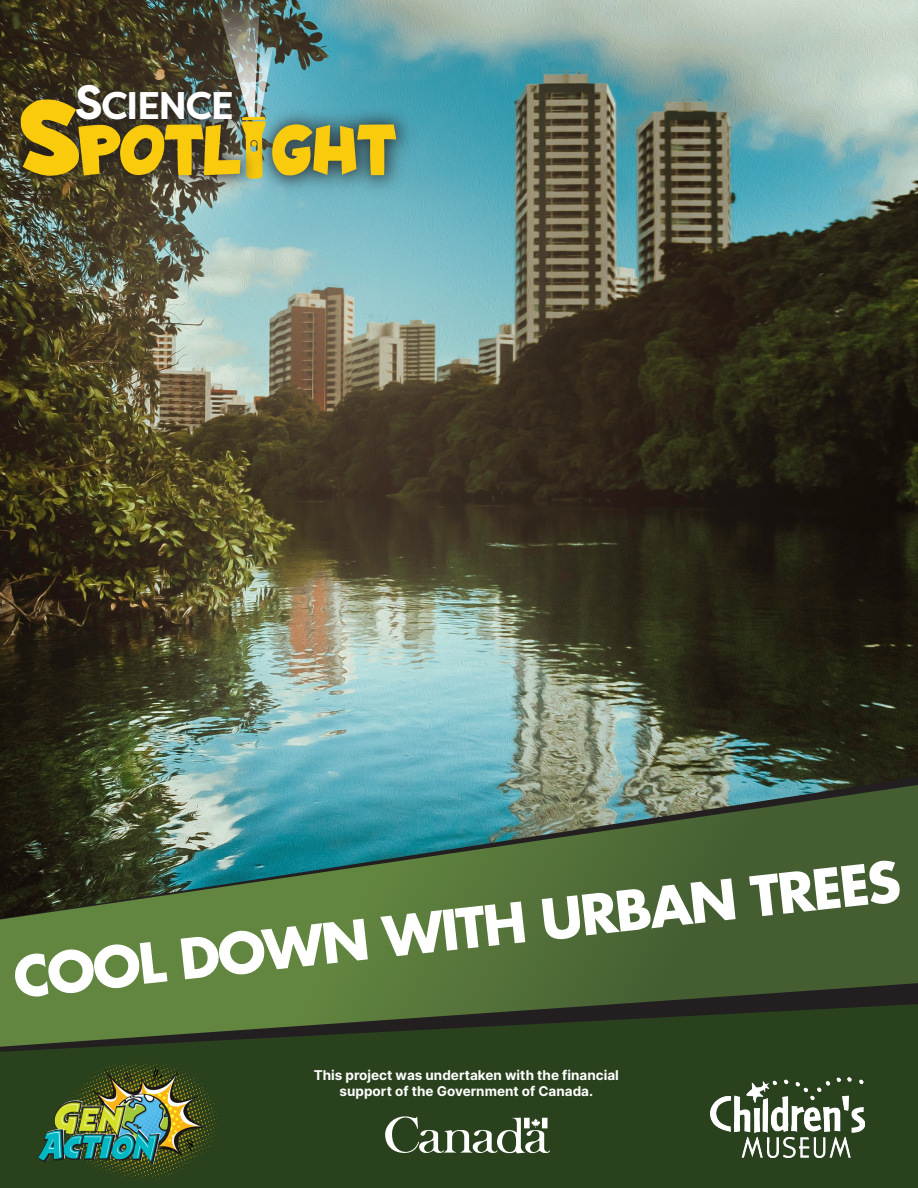
<style>
.page{position:relative;width:918px;height:1188px;background:#fff}
.page>*{position:absolute;margin:0;border:0;box-sizing:border-box;transform-origin:0 0}
.t1{font:700 72.15px "Lapsus Pro";letter-spacing:.02em;color:#facb0d}
.t2{font:700 54.3px "Futura";color:#fff}
.t3{font:700 38.55px "Filson Pro";letter-spacing:-.04em;color:#fff}
.t4{font:13.5px/16.2px "Inter";color:#fff;text-align:center}
.s1{font-size:48.15px}
.s2{font-size:108.15px}
</style>
<div class="page">
<img style="left:0;top:0;width:918px;height:777px">
<div style="left:0;top:986px;width:918px;height:202px;background:#29421d"></div>
<img style="left:38px;top:1060px;width:180px;height:121px">
<img style="left:206px;top:0;width:73px;height:70px">
<div style="left:6px;top:70px;width:405px;height:120px;background:#231f20;opacity:.75"></div>
<div style="left:2px;top:80px;width:418px;height:120px;background:#231f20;opacity:.42"></div>
<div style="left:72px;top:80px;width:169px;height:49px;background:#231f20;opacity:.39"></div>
<img style="left:0;top:777px;width:918px;height:275px">
<svg style="left:0;top:785px;width:918px;height:262px;background:#4a6942"></svg>
<svg style="left:385px;top:1116px;width:165px;height:38px"></svg>
<img style="left:711px;top:1077px;width:153px;height:81px">
<p class="t3" style="left:75px;top:81px;width:160px"><span class="s1">S</span>CIENCE</p>
<p class="t1" style="left:21px;top:109px;width:376px"><span class="s2">S</span>POTL GHT</p>
<p class="t2" style="left:10px;top:938px;width:893px;rotate:-6deg">COOL DOWN WITH URBAN TREES</p>
<p class="t4" style="left:314px;top:1066px;width:307px">This project was undertaken with the financial support of the Government of Canada.</p>
</div>
